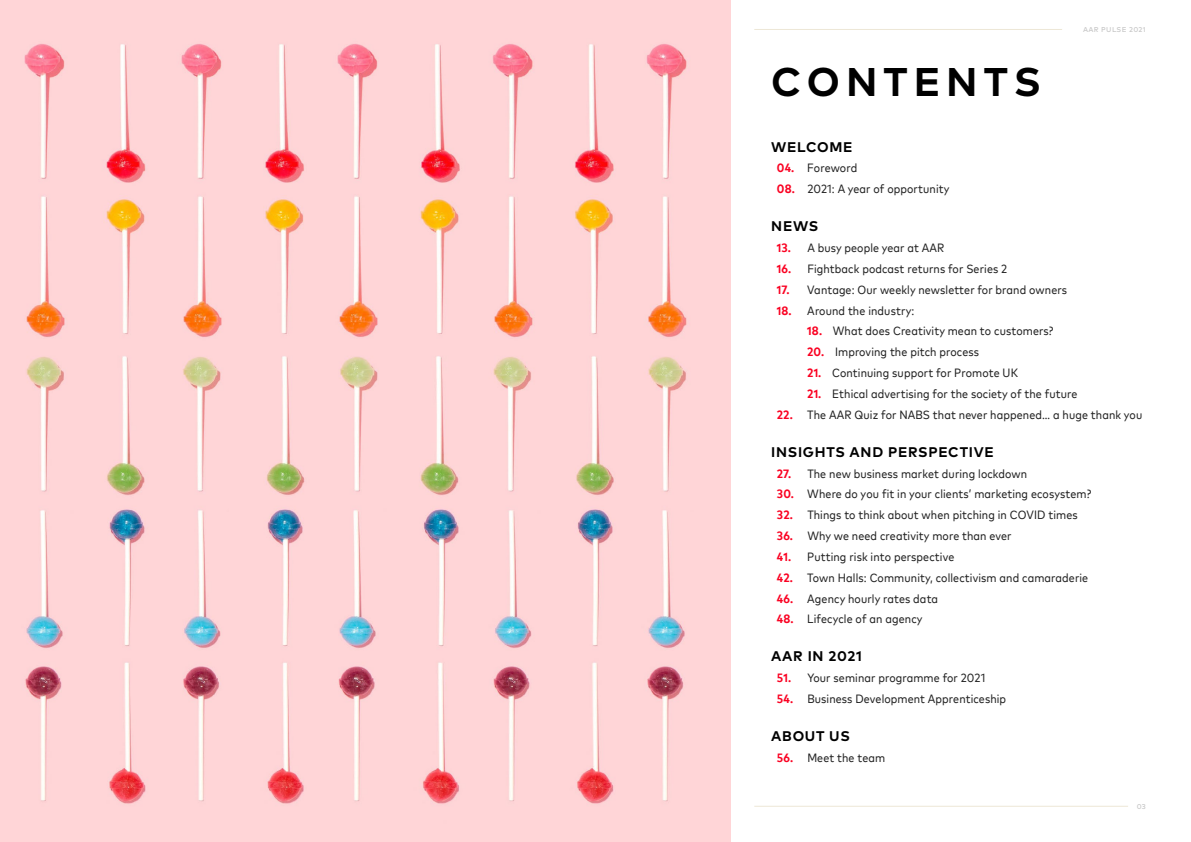
<style>
.page{position:relative;width:1191px;height:842px;background:#fff}
.page>*{position:absolute;margin:0;border:0;box-sizing:border-box;transform-origin:0 0}
.t1{font:700 40px "Mark OT";letter-spacing:.15em;color:#000}
.t2{font:700 14px "Mark OT";letter-spacing:.05em;color:#000}
.t3{font:condensed 12px "Mark WXX";letter-spacing:.01em;color:#232323}
.t4{font:500 7px "Mark OT";letter-spacing:.05em;color:#c8c8c8}
.s1{font-weight:700;color:#fa0222}
</style>
<div class="page">
<img style="left:0;top:0;width:730px;height:842px">
<hr style="left:754px;top:806px;width:374px;height:1px;background:#ede7d6">
<hr style="left:754px;top:29px;width:308px;height:1px;background:#ede7d6">
<h1 class="t1" style="left:771px;top:56px;width:271px">CONTENTS</h1>
<p class="t4" style="left:1083px;top:25px;width:64px">AAR PULSE 2021</p>
<p class="t2" style="left:771px;top:137px;width:83px">WELCOME</p>
<p class="t3" style="left:777px;top:159px;width:82px"><span class="s1">04.</span> Foreword</p>
<p class="t3" style="left:777px;top:180px;width:174px"><span class="s1">08.</span> 2021: A year of opportunity</p>
<p class="t2" style="left:771px;top:217px;width:48px">NEWS</p>
<p class="t3" style="left:777px;top:239px;width:169px"><span class="s1">13.</span> A busy people year at AAR</p>
<p class="t3" style="left:777px;top:260px;width:232px"><span class="s1">16.</span> Fightback podcast returns for Series 2</p>
<p class="t3" style="left:777px;top:281px;width:292px"><span class="s1">17.</span> Vantage: Our weekly newsletter for brand owners</p>
<p class="t3" style="left:777px;top:301px;width:139px"><span class="s1">18.</span> Around the industry:</p>
<p class="t3" style="left:807px;top:322px;width:248px"><span class="s1">18.</span> What does Creativity mean to customers?</p>
<p class="t3" style="left:807px;top:343px;width:173px"><span class="s1">20.</span> Improving the pitch process</p>
<p class="t3" style="left:807px;top:364px;width:212px"><span class="s1">21.</span> Continuing support for Promote UK</p>
<p class="t3" style="left:807px;top:385px;width:271px"><span class="s1">21.</span> Ethical advertising for the society of the future</p>
<p class="t3" style="left:777px;top:406px;width:367px"><span class="s1">22.</span> The AAR Quiz for NABS that never happened… a huge thank you</p>
<p class="t2" style="left:771px;top:443px;width:224px">INSIGHTS AND PERSPECTIVE</p>
<p class="t3" style="left:777px;top:464px;width:252px"><span class="s1">27.</span> The new business market during lockdown</p>
<p class="t3" style="left:777px;top:485px;width:316px"><span class="s1">30.</span> Where do you fit in your clients’ marketing ecosystem?</p>
<p class="t3" style="left:777px;top:506px;width:302px"><span class="s1">32.</span> Things to think about when pitching in COVID times</p>
<p class="t3" style="left:777px;top:527px;width:236px"><span class="s1">36.</span> Why we need creativity more than ever</p>
<p class="t3" style="left:777px;top:548px;width:179px"><span class="s1">41.</span> Putting risk into perspective</p>
<p class="t3" style="left:777px;top:569px;width:313px"><span class="s1">42.</span> Town Halls: Community, collectivism and camaraderie</p>
<p class="t3" style="left:777px;top:589px;width:163px"><span class="s1">46.</span> Agency hourly rates data</p>
<p class="t3" style="left:777px;top:610px;width:147px"><span class="s1">48.</span> Lifecycle of an agency</p>
<p class="t2" style="left:771px;top:647px;width:92px">AAR IN 2021</p>
<p class="t3" style="left:777px;top:669px;width:210px"><span class="s1">51.</span> Your seminar programme for 2021</p>
<p class="t3" style="left:777px;top:690px;width:231px"><span class="s1">54.</span> Business Development Apprenticeship</p>
<p class="t2" style="left:771px;top:727px;width:80px">ABOUT US</p>
<p class="t3" style="left:777px;top:749px;width:110px"><span class="s1">56.</span> Meet the team</p>
<p class="t4" style="left:1136px;top:802px;width:11px">03</p>
</div>
